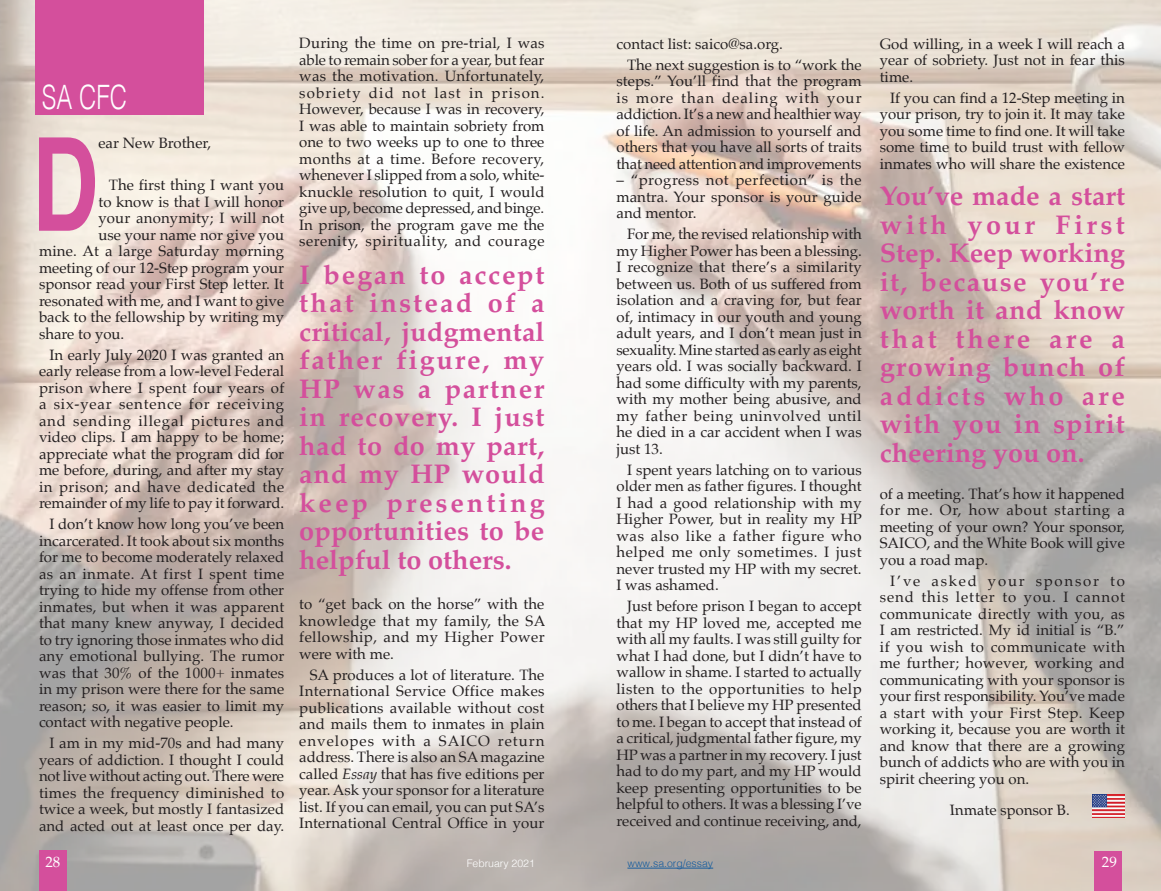
<style>
.page{position:relative;width:1161px;height:891px;background:#fff}
.page>*{position:absolute;margin:0;border:0;box-sizing:border-box;transform-origin:0 0}
.Body_Serif_Drop_1{font:700 129.6px "Helvetica";color:#d44f9c;scale:.71 1}
.Section_Heds{font:300 33.6px "Helvetica";color:#fff;scale:.71 1}
.Body_Serif_1{font:700 27px/28.5px "Palatino";letter-spacing:.045em;color:#d44f9c;text-align:justify}
.Body_Serif_Drop_1-2{font:15px/16.5px "Palatino";color:#231f20;text-align:justify}
.t1{font:15px "Palatino";color:#fff}
.t2{font:300 10.5px "Helvetica";color:#175d9e}
.t3{font:300 10.5px "Helvetica";color:#fff}
.s1{font-style:italic}
</style>
<div class="page">
<img style="left:0;top:0;width:1161px;height:891px">
<div style="left:39px;top:850px;width:28px;height:41px;background:#d44f9c"></div>
<div style="left:1095px;top:851px;width:27px;height:40px;background:#d44f9c"></div>
<img style="left:1092px;top:795px;width:33px;height:22px">
<div style="left:36px;top:0;width:168px;height:114px;background:#d44f9c"></div>
<hr style="left:627px;top:868px;width:86px;height:1px;background:#175d9e">
<p class="Section_Heds" style="left:42px;top:68px;width:122px">SA CFC</p>
<p class="Body_Serif_Drop_1" style="left:32px;top:81px;width:95px">D</p>
<p class="Body_Serif_Drop_1-2" style="left:98px;top:135px;width:114px">ear New Brother,</p>
<p class="Body_Serif_Drop_1-2" style="left:109px;top:177px;width:177px">The first thing I want you</p>
<p class="Body_Serif_Drop_1-2" style="left:98px;top:193px;width:187px">to know is that I will honor</p>
<p class="Body_Serif_Drop_1-2" style="left:98px;top:210px;width:187px">your anonymity; I will not</p>
<p class="Body_Serif_Drop_1-2" style="left:98px;top:226px;width:187px">use your name nor give you</p>
<p class="Body_Serif_Drop_1-2" style="left:39px;top:243px;width:247px">mine. At a large Saturday morning</p>
<p class="Body_Serif_Drop_1-2" style="left:39px;top:259px;width:247px">meeting of our 12-Step program your</p>
<p class="Body_Serif_Drop_1-2" style="left:39px;top:276px;width:247px">sponsor read your First Step letter. It</p>
<p class="Body_Serif_Drop_1-2" style="left:39px;top:292px;width:247px">resonated with me, and I want to give</p>
<p class="Body_Serif_Drop_1-2" style="left:39px;top:309px;width:247px">back to the fellowship by writing my</p>
<p class="Body_Serif_Drop_1-2" style="left:39px;top:325px;width:87px">share to you.</p>
<p class="Body_Serif_Drop_1-2" style="left:39px;top:346px;width:247px;text-indent:10px">In early July 2020 I was granted an early release from a low-level Federal prison where I spent four years of a six-year sentence for receiving and sending illegal pictures and video clips. I am happy to be home; appreciate what the program did for me before, during, and after my stay in prison; and have dedicated the remainder of my life to pay it forward.</p>
<p class="Body_Serif_Drop_1-2" style="left:39px;top:516px;width:247px;text-indent:10px">I don’t know how long you’ve been incarcerated. It took about six months for me to become moderately relaxed as an inmate. At first I spent time trying to hide my offense from other inmates, but when it was apparent that many knew anyway, I decided to try ignoring those inmates who did any emotional bullying. The rumor was that 30% of the 1000+ inmates in my prison were there for the same reason; so, it was easier to limit my contact with negative people.</p>
<p class="Body_Serif_Drop_1-2" style="left:39px;top:735px;width:247px;text-indent:10px">I am in my mid-70s and had many years of addiction. I thought I could not live without acting out. There were times the frequency diminished to twice a week, but mostly I fantasized and acted out at least once per day.</p>
<p class="Body_Serif_Drop_1-2" style="left:299px;top:35px;width:247px">During the time on pre-trial, I was able to remain sober for a year, but fear was the motivation. Unfortunately, sobriety did not last in prison.<br>However, because I was in recovery, I was able to maintain sobriety from one to two weeks up to one to three months at a time. Before recovery, whenever I slipped from a solo, white&shy;knuckle resolution to quit, I would give up, become depressed, and binge.<br>In prison, the program gave me the serenity, spirituality, and courage</p>
<p class="Body_Serif_1" style="left:299px;top:260px;width:247px">I began to accept that instead of a critical, judgmental father figure, my HP was a partner in recovery. I just had to do my part, and my HP would keep presenting opportunities to be helpful to others.</p>
<p class="Body_Serif_Drop_1-2" style="left:299px;top:596px;width:248px">to “get back on the horse” with the knowledge that my family, the SA fellowship, and my Higher Power were with me.</p>
<p class="Body_Serif_Drop_1-2" style="left:299px;top:667px;width:247px;text-indent:10px">SA produces a lot of literature. The International Service Office makes publications available without cost and mails them to inmates in plain envelopes with a SAICO return address. There is also an SA magazine called <span class="s1">Essay</span> that has five editions per year. Ask your sponsor for a literature list. If you can email, you can put SA’s International Central Office in your</p>
<p class="Body_Serif_Drop_1-2" style="left:617px;top:35px;width:168px">contact list: saico@sa.org.</p>
<p class="Body_Serif_Drop_1-2" style="left:617px;top:56px;width:247px;text-indent:10px">The next suggestion is to “work the steps.” You’ll find that the program is more than dealing with your addiction. It’s a new and healthier way of life. An admission to yourself and others that you have all sorts of traits that need attention and improvements</p>
<p class="Body_Serif_Drop_1-2" style="left:617px;top:172px;width:247px">– “progress not perfection” is the mantra. Your sponsor is your guide and mentor.</p>
<p class="Body_Serif_Drop_1-2" style="left:617px;top:226px;width:247px;text-indent:10px">For me, the revised relationship with my Higher Power has been a blessing.<br>I recognize that there’s a similarity between us. Both of us suffered from isolation and a craving for, but fear of, intimacy in our youth and young adult years, and I don’t mean just in sexuality. Mine started as early as eight years old. I was socially backward. I had some difficulty with my parents, with my mother being abusive, and my father being uninvolved until he died in a car accident when I was just 13.</p>
<p class="Body_Serif_Drop_1-2" style="left:617px;top:461px;width:247px;text-indent:10px">I spent years latching on to various older men as father figures. I thought I had a good relationship with my Higher Power, but in reality my HP was also like a father figure who helped me only sometimes. I just never trusted my HP with my secret.<br>I was ashamed.</p>
<p class="Body_Serif_Drop_1-2" style="left:617px;top:598px;width:247px;text-indent:10px">Just before prison I began to accept that my HP loved me, accepted me with all my faults. I was still guilty for what I had done, but I didn’t have to wallow in shame. I started to actually listen to the opportunities to help others that I believe my HP presented to me. I began to accept that instead of a critical, judgmental father figure, my HP was a partner in my recovery. I just had to do my part, and my HP would keep presenting opportunities to be helpful to others. It was a blessing I’ve received and continue receiving, and,</p>
<p class="Body_Serif_Drop_1-2" style="left:880px;top:35px;width:247px">God willing, in a week I will reach a year of sobriety. Just not in fear this time.</p>
<p class="Body_Serif_Drop_1-2" style="left:880px;top:89px;width:247px;text-indent:10px">If you can find a 12-Step meeting in your prison, try to join it. It may take you some time to find one. It will take some time to build trust with fellow inmates who will share the existence</p>
<p class="Body_Serif_1" style="left:880px;top:181px;width:247px">You’ve made a start with your First Step. Keep working it, because you’re worth it and know that there are a growing bunch of addicts who are with you in spirit cheering you on.</p>
<p class="Body_Serif_Drop_1-2" style="left:880px;top:485px;width:247px">of a meeting. That’s how it happened for me. Or, how about starting a meeting of your own? Your sponsor, SAICO, and the White Book will give you a road map.</p>
<p class="Body_Serif_Drop_1-2" style="left:880px;top:572px;width:247px;text-indent:10px">I’ve asked your sponsor to send this letter to you. I cannot communicate directly with you, as I am restricted. My id initial is “B.” if you wish to communicate with me further; however, working and communicating with your sponsor is your first responsibility. You’ve made a start with your First Step. Keep working it, because you are worth it and know that there are a growing bunch of addicts who are with you in spirit cheering you on.</p>
<p class="Body_Serif_Drop_1-2" style="left:950px;top:802px;width:123px">Inmate sponsor B.</p>
<p class="t1" style="left:45px;top:850px;width:17px">28</p>
<p class="t3" style="left:467px;top:855px;width:70px">February 2021</p>
<p class="t2" style="left:627px;top:855px;width:87px">www.sa.org/essay</p>
<p class="t1" style="left:1102px;top:850px;width:16px">29</p>
</div>
